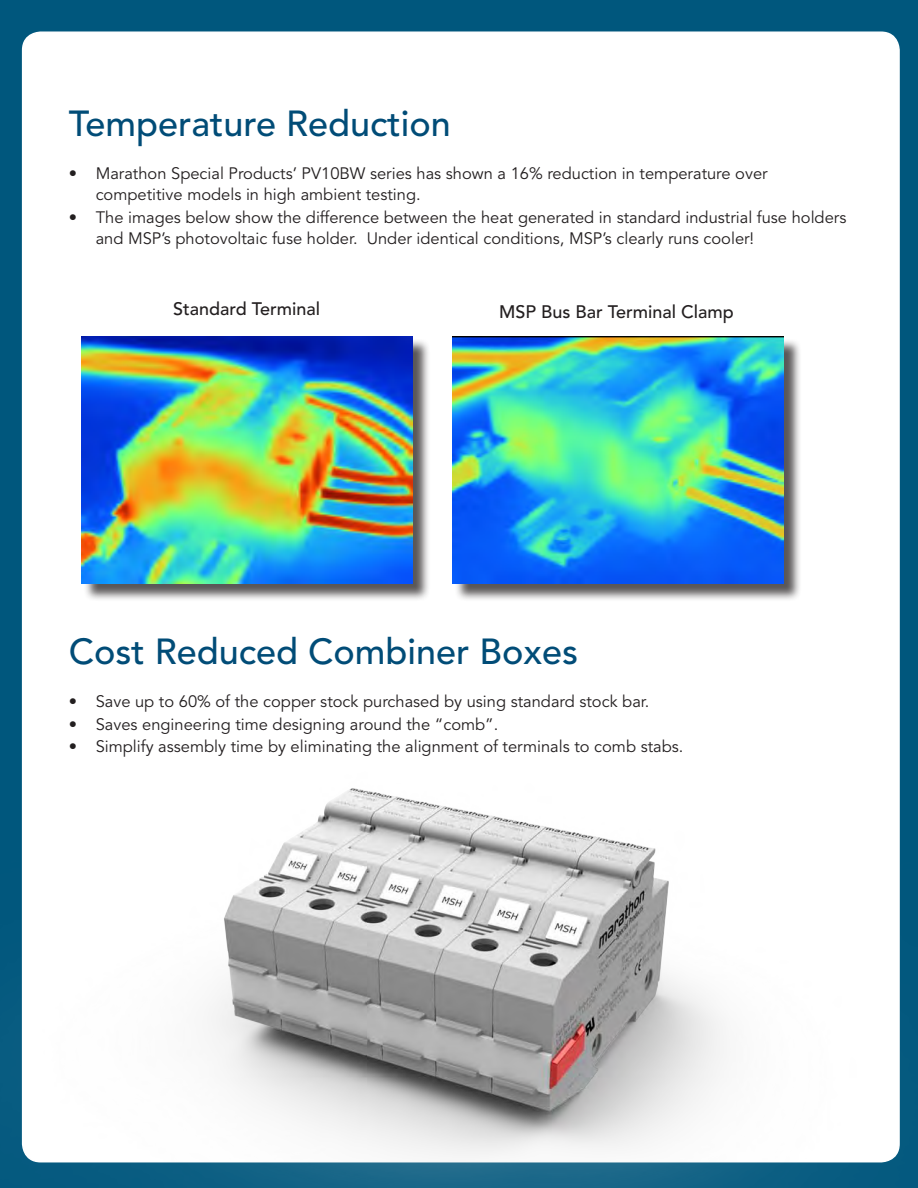
<style>
.page{position:relative;width:918px;height:1188px;background:#00577d}
.page>*{position:absolute;margin:0;border:0;box-sizing:border-box;transform-origin:0 0}
.t1{font:500 36px "Avenir LT Std";color:#014c77}
.t2{font:500 18px "Avenir LT Std";color:#231f20}
.t3{font:16.5px/21px "Avenir LT Std";color:#231f20}
</style>
<div class="page">
<div style="left:23px;top:32px;width:876px;height:1130px;background:#fff;border-radius:18px"></div>
<div style="left:454px;top:339px;width:348px;height:263px;background:#231f20;opacity:.75"></div>
<img style="left:452px;top:336px;width:331px;height:248px">
<div style="left:83px;top:339px;width:348px;height:263px;background:#231f20;opacity:.75"></div>
<img style="left:81px;top:336px;width:331px;height:247px">
<img style="left:21px;top:708px;width:879px;height:480px">
<p class="t1" style="left:69px;top:103px;width:384px">Temperature Reduction</p>
<p class="t3" style="left:96px;top:164px;width:673px;text-indent:-27px">• Marathon Special Products’ PV10BW series has shown a 16% reduction in temperature over competitive models in high ambient testing.</p>
<p class="t3" style="left:96px;top:207px;width:752px;text-indent:-27px">• The images below show the difference between the heat generated in standard industrial fuse holders and MSP’s photovoltaic fuse holder. Under identical conditions, MSP’s clearly runs cooler!</p>
<p class="t2" style="left:173px;top:298px;width:149px">Standard Terminal</p>
<p class="t2" style="left:499px;top:302px;width:236px">MSP Bus Bar Terminal Clamp</p>
<p class="t1" style="left:69px;top:631px;width:511px">Cost Reduced Combiner Boxes</p>
<p class="t3" style="left:69px;top:691px;width:582px">• Save up to 60% of the copper stock purchased by using standard stock bar.</p>
<p class="t3" style="left:69px;top:714px;width:431px">• Saves engineering time designing around the “comb”.</p>
<p class="t3" style="left:69px;top:736px;width:616px">• Simplify assembly time by eliminating the alignment of terminals to comb stabs.</p>
</div>
